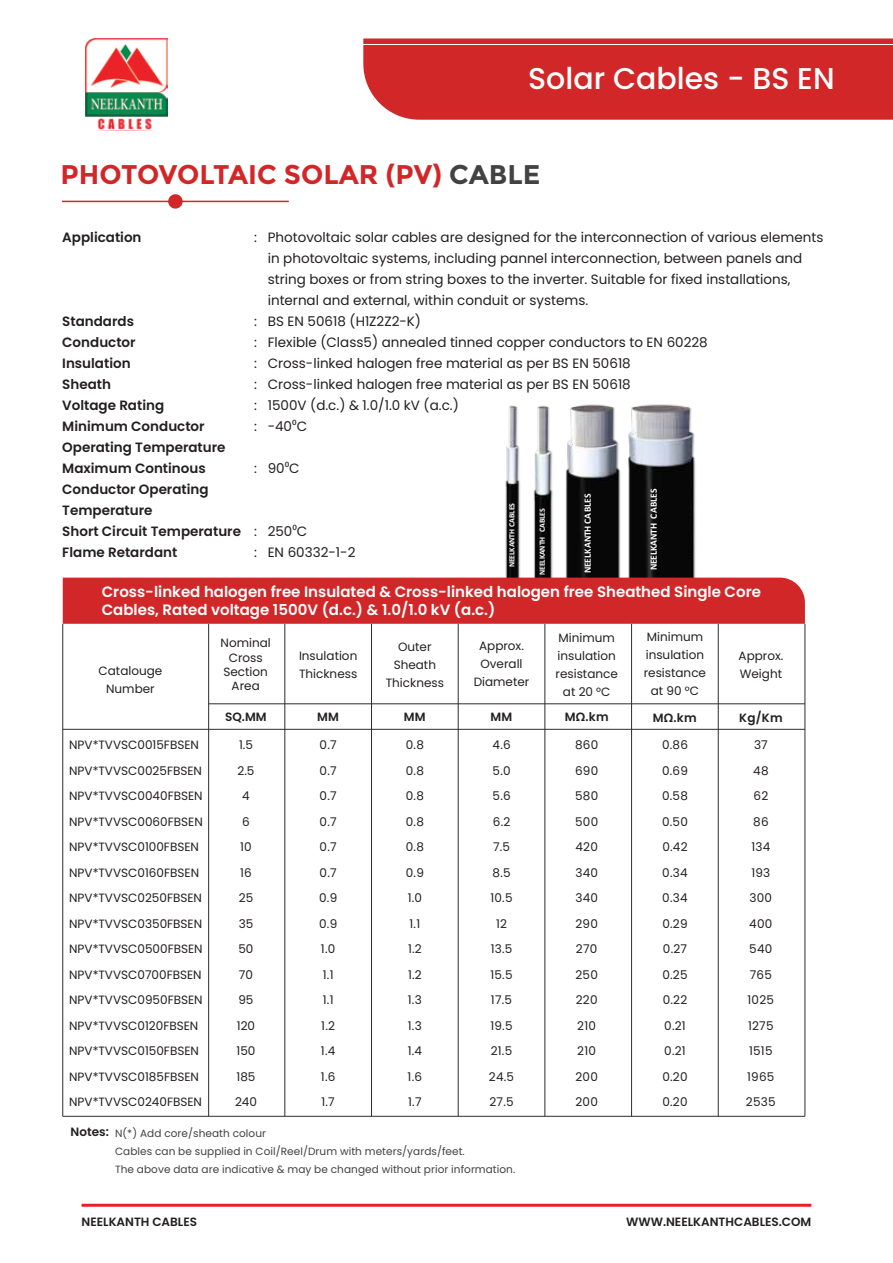
<style>
.page{position:relative;width:893px;height:1263px;background:#fff}
.page>*{position:absolute;margin:0;border:0;box-sizing:border-box;transform-origin:0 0}
.t1{font:500 30px "Poppins";color:#fff}
.t2{font:700 27px "Montserrat";color:#d22728}
.t3{font:600 15px/18px "Poppins";color:#fff}
.t4{font:13.5px/21px "Poppins";color:#231f20}
.t5{font:600 13.5px/21px "Poppins";color:#231f20}
.t6{font:12px/25.5px "Poppins";color:#231f20;text-align:center}
.t7{font:12px/25.5px "Poppins";letter-spacing:.02em;color:#231f20;text-align:center}
.t8{font:600 12px "Poppins";color:#231f20}
.t9{font:10.5px/18px "Poppins";letter-spacing:.005em;color:#414042}
.t10{font:700 9.6px "Calibri";letter-spacing:-.015em;color:#fff}
.t11{font:700 7.95px "Calibri";letter-spacing:-.005em;color:#fff}
.s1{color:#434243}
.s2{font-family:"Myriad Pro"}
.s3{font-weight:600;font-size:12px;color:#231f20}
</style>
<div class="page">
<hr style="left:62px;top:201px;width:227px;height:1px;background:#d22728">
<div style="left:169px;top:195px;width:13px;height:13px;background:#d22728;border-radius:50%"></div>
<div style="left:168px;top:194px;width:15px;height:15px;border:2px solid #d22728;border-radius:50%"></div>
<hr style="left:208px;top:624px;width:1px;height:492px;background:#2d2d2d">
<hr style="left:285px;top:624px;width:1px;height:492px;background:#2d2d2d">
<hr style="left:371px;top:624px;width:1px;height:492px;background:#2d2d2d">
<hr style="left:458px;top:624px;width:1px;height:492px;background:#2d2d2d">
<hr style="left:545px;top:624px;width:1px;height:492px;background:#2d2d2d">
<hr style="left:718px;top:624px;width:1px;height:492px;background:#2d2d2d">
<img style="left:498px;top:404px;width:203px;height:174px">
<hr style="left:63px;top:624px;width:1px;height:492px;background:#2d2d2d">
<hr style="left:805px;top:624px;width:1px;height:492px;background:#2d2d2d">
<hr style="left:631px;top:624px;width:1px;height:492px;background:#2d2d2d">
<hr style="left:209px;top:703px;width:596px;height:1px;background:#2d2d2d">
<hr style="left:63px;top:729px;width:742px;height:1px;background:#2d2d2d">
<hr style="left:63px;top:1116px;width:742px;height:1px;background:#2d2d2d">
<div style="left:63px;top:578px;width:742px;height:46px;background:#d22728"></div>
<div style="left:363px;top:38px;width:530px;height:82px;background:#d22728"></div>
<hr style="left:0;top:44px;width:893px;height:1px;background:#fff">
<img style="left:85px;top:38px;width:83px;height:92px">
<hr style="left:82px;top:1204px;width:729px;height:3px;background:#ed1d24">
<h1 class="t1" style="left:528px;top:61px;width:308px">Solar Cables - BS EN</h1>
<h2 class="t2" style="left:60px;top:158px;width:482px">PHOTOVOLTAIC SOLAR (PV) <span class="s1">CABLE</span></h2>
<p class="t5" style="left:62px;top:227px;width:81px">Application</p>
<p class="t5" style="left:62px;top:311px;width:180px">Standards<br>Conductor<br>Insulation<br>Sheath<br>Voltage Rating<br>Minimum Conductor<br>Operating Temperature<br>Maximum Continous<br>Conductor Operating<br>Temperature<br>Short Circuit Temperature<br>Flame Retardant</p>
<p class="t4" style="left:254px;top:227px;width:4px">:</p>
<p class="t4" style="left:254px;top:311px;width:4px;text-align:justify">: : : : : :</p>
<p class="t4" style="left:254px;top:458px;width:4px">:</p>
<p class="t4" style="left:254px;top:521px;width:4px">: :</p>
<p class="t4" style="left:268px;top:227px;width:557px">Photovoltaic solar cables are designed for the interconnection of various elements in photovoltaic systems, including pannel interconnection, between panels and string boxes or from string boxes to the inverter. Suitable for fixed installations, internal and external, within conduit or systems.<br>BS EN 50618 (H1Z2Z2-K)<br>Flexible (Class5) annealed tinned copper conductors to EN 60228<br>Cross-linked halogen free material as per BS EN 50618<br>Cross-linked halogen free material as per BS EN 50618<br>1500V (d.c.) &amp; 1.0/1.0 kV (a.c.)<br>-40<span class="s2">0</span>C</p>
<p class="t4" style="left:268px;top:458px;width:33px">90<span class="s2">0</span>C</p>
<p class="t4" style="left:268px;top:521px;width:89px">250<span class="s2">0</span>C<br>EN 60332-1-2</p>
<p class="t11" style="left:506px;top:567px;width:66px;rotate:-90deg">NEELKANTH CABLES</p>
<p class="t11" style="left:537px;top:575px;width:68px;rotate:-90deg">NEELKANTH CABLES</p>
<p class="t10" style="left:581px;top:573px;width:81px;rotate:-90deg">NEELKANTH CABLES</p>
<p class="t10" style="left:647px;top:570px;width:83px;rotate:-90deg">NEELKANTH CABLES</p>
<p class="t3" style="left:102px;top:583px;width:661px">Cross-linked halogen free Insulated &amp; Cross-linked halogen free Sheathed Single Core<br>Cables, Rated voltage 1500V (d.c.) &amp; 1.0/1.0 kV (a.c.)</p>
<p class="t6" style="left:99px;top:662px;width:65px;line-height:18px">Catalouge<br>Number</p>
<p class="t6" style="left:221px;top:636px;width:52px;line-height:14.4px">Nominal<br>Cross<br>Section<br>Area</p>
<p class="t6" style="left:299px;top:647px;width:60px;line-height:18px;text-align:left">Insulation<br>Thickness</p>
<p class="t6" style="left:386px;top:638px;width:60px;line-height:18px">Outer<br>Sheath<br>Thickness</p>
<p class="t6" style="left:644px;top:628px;width:64px;line-height:18px">Minimum insulation resistance at 90 °C</p>
<p class="t6" style="left:556px;top:629px;width:64px;line-height:18px">Minimum insulation resistance at 20 °C</p>
<p class="t6" style="left:474px;top:637px;width:57px;line-height:18px">Approx.<br>Overall<br>Diameter</p>
<p class="t6" style="left:739px;top:647px;width:46px;line-height:18px;text-align:left">Approx.<br>Weight</p>
<p class="t8" style="left:225px;top:710px;width:43px">SQ.MM</p>
<p class="t8" style="left:317px;top:710px;width:23px">MM</p>
<p class="t8" style="left:404px;top:710px;width:23px">MM</p>
<p class="t8" style="left:491px;top:710px;width:23px">MM</p>
<p class="t8" style="left:565px;top:710px;width:45px">MΩ.km</p>
<p class="t8" style="left:653px;top:711px;width:45px">MΩ.km</p>
<p class="t8" style="left:739px;top:711px;width:45px">Kg/Km</p>
<p class="t6" style="left:235px;top:732px;width:23px">1.5<br>2.5<br>4<br>6<br>10<br>16<br>25<br>35<br>50<br>70<br>95<br>120<br>150<br>185<br>240</p>
<p class="t6" style="left:406px;top:732px;width:20px">0.8<br>0.8<br>0.8<br>0.8<br>0.8<br>0.9<br>1.0<br>1.1<br>1.2<br>1.2<br>1.3<br>1.3<br>1.4<br>1.6<br>1.7</p>
<p class="t7" style="left:489px;top:732px;width:27px">4.6<br>5.0<br>5.6<br>6.2<br>7.5<br>8.5<br>10.5<br>12<br>13.5<br>15.5<br>17.5<br>19.5<br>21.5<br>24.5<br>27.5</p>
<p class="t7" style="left:575px;top:732px;width:25px;text-align:left">860<br>690<br>580<br>500<br>420<br>340<br>340<br>290<br>270<br>250<br>220<br>210<br>210<br>200<br>200</p>
<p class="t7" style="left:662px;top:732px;width:27px;text-align:left">0.86<br>0.69<br>0.58<br>0.50<br>0.42<br>0.34<br>0.34<br>0.29<br>0.27<br>0.25<br>0.22<br>0.21<br>0.21<br>0.20<br>0.20</p>
<p class="t7" style="left:746px;top:732px;width:31px">37<br>48<br>62<br>86<br>134<br>193<br>300<br>400<br>540<br>765<br>1025<br>1275<br>1515<br>1965<br>2535</p>
<p class="t6" style="left:69px;top:732px;width:135px;text-align:left">NPV*TVVSC0015FBSEN<br>NPV*TVVSC0025FBSEN<br>NPV*TVVSC0040FBSEN<br>NPV*TVVSC0060FBSEN<br>NPV*TVVSC0100FBSEN<br>NPV*TVVSC0160FBSEN<br>NPV*TVVSC0250FBSEN<br>NPV*TVVSC0350FBSEN<br>NPV*TVVSC0500FBSEN<br>NPV*TVVSC0700FBSEN<br>NPV*TVVSC0950FBSEN<br>NPV*TVVSC0120FBSEN<br>NPV*TVVSC0150FBSEN<br>NPV*TVVSC0185FBSEN<br>NPV*TVVSC0240FBSEN</p>
<p class="t6" style="left:319px;top:732px;width:20px">0.7<br>0.7<br>0.7<br>0.7<br>0.7<br>0.7<br>0.9<br>0.9<br>1.0<br>1.1<br>1.1<br>1.2<br>1.4<br>1.6<br>1.7</p>
<p class="t9" style="left:115px;top:1124px;width:402px;text-indent:-44px"><span class="s3">Notes:</span> N(*) Add core/sheath colour<br>Cables can be supplied in Coil/Reel/Drum with meters/yards/feet.<br>The above data are indicative &amp; may be changed without prior information.</p>
<p class="t8" style="left:82px;top:1215px;width:117px">NEELKANTH CABLES</p>
<p class="t8" style="left:626px;top:1215px;width:187px">WWW.NEELKANTHCABLES.COM</p>
</div>
